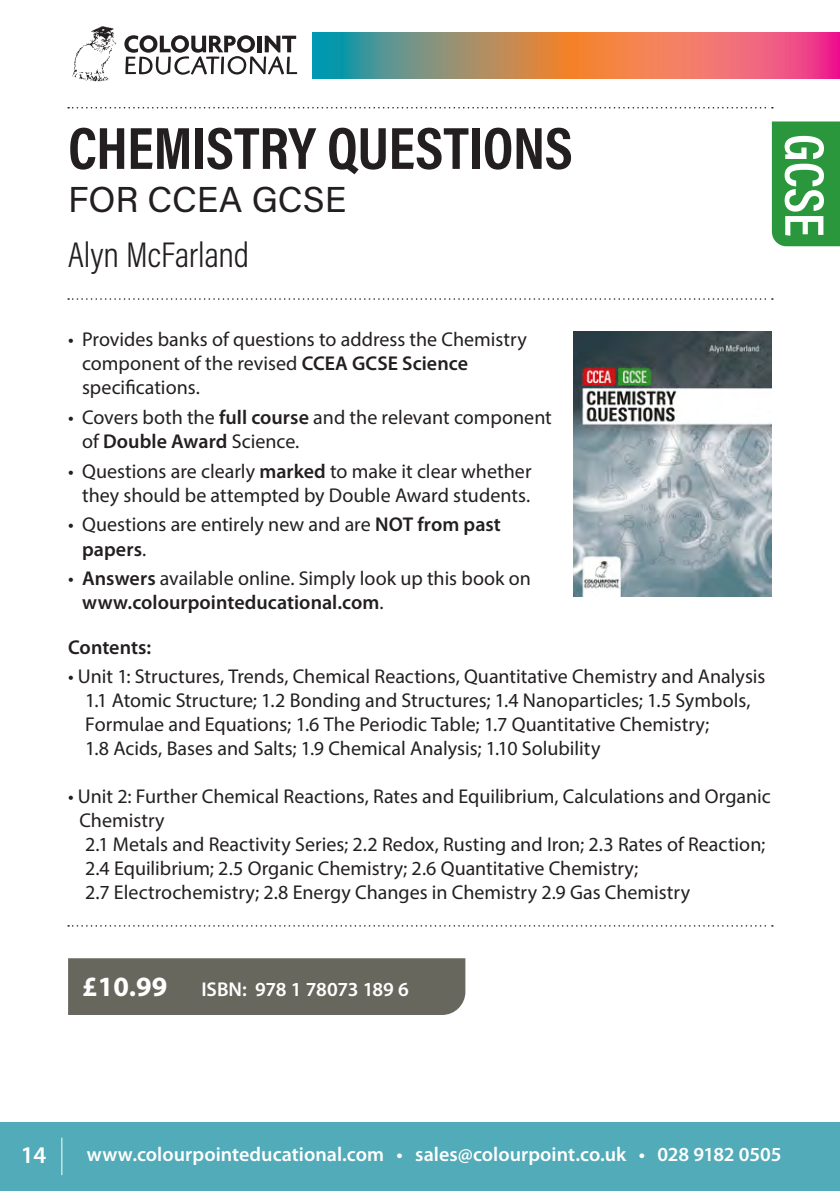
<style>
.page{position:relative;width:840px;height:1191px;background:#fff}
.page>*{position:absolute;margin:0;border:0;box-sizing:border-box;transform-origin:0 0}
.t1{font:700 60px "Acumin Pro Cond";letter-spacing:-.005em;color:#231f20}
.t2{font:600 56.2px "Acumin Pro Cond";color:#fff}
.Box_Body{font:300 36px "Acumin Pro Cond";letter-spacing:-.005em;color:#231f20}
.t3{font:36px "Acumin Pro";color:#231f20}
.t4{font:600 24px "Myriad Pro";color:#fff}
.Panel_bullets{font:20px/24px "Myriad Pro";color:#231f20}
.t5{font:600 20px "Myriad Pro";color:#fff}
.Panel_bullets-2{font:600 20px "Myriad Pro";letter-spacing:-.005em;color:#231f20}
.s1{font-weight:600}
.s2{font-weight:700;font-size:28px}
</style>
<div class="page">
<div style="left:0;top:1123px;width:839px;height:68px;background:#52abb8"></div>
<svg style="left:124px;top:35px;width:173px;height:40px"></svg>
<img style="left:72px;top:26px;width:45px;height:56px">
<svg style="left:68px;top:107px;width:704px;height:1px"></svg>
<svg style="left:68px;top:298px;width:704px;height:2px"></svg>
<hr style="left:61px;top:1137px;width:1px;height:38px;background:#fff">
<svg style="left:312px;top:33px;width:527px;height:45px;background:#bb7d6e"></svg>
<svg style="left:68px;top:925px;width:704px;height:1px"></svg>
<div style="left:68px;top:958px;width:397px;height:57px;background:#67675e"></div>
<div style="left:82px;top:974px;width:357px;height:21px;background:#67675e"></div>
<img style="left:573px;top:331px;width:198px;height:265px">
<div style="left:771px;top:121px;width:68px;height:125px;background:#2a973d"></div>
<p class="t1" style="left:68px;top:109px;width:506px">CHEMISTRY QUESTIONS</p>
<p class="t3" style="left:68px;top:175px;width:279px">FOR CCEA GCSE</p>
<p class="Box_Body" style="left:68px;top:231px;width:182px">Alyn McFarland</p>
<p class="t2" style="left:841px;top:134px;width:105px;rotate:90deg">GCSE</p>
<p class="Panel_bullets" style="left:82px;top:327px;width:446px;text-indent:-14px">• Provides banks of questions to address the Chemistry component of the revised <span class="s1">CCEA GCSE Science </span>specifications.</p>
<p class="Panel_bullets" style="left:82px;top:405px;width:471px;text-indent:-14px">• Covers both the <span class="s1">full course</span> and the relevant component of <span class="s1">Double Award</span> Science.</p>
<p class="Panel_bullets" style="left:68px;top:459px;width:464px;text-align:right">• Questions are clearly <span class="s1">marked</span> to make it clear whether they should be attempted by Double Award students.</p>
<p class="Panel_bullets" style="left:82px;top:512px;width:420px;text-indent:-14px">• Questions are entirely new and are <span class="s1">NOT from past papers</span>.</p>
<p class="Panel_bullets" style="left:82px;top:566px;width:450px;text-indent:-14px">• <span class="s1">Answers</span> available online. Simply look up this book on <span class="s1">www.colourpointeducational.com</span>.</p>
<p class="Panel_bullets-2" style="left:68px;top:634px;width:85px">Contents:</p>
<p class="Panel_bullets" style="left:68px;top:664px;width:698px">• Unit 1: Structures, Trends, Chemical Reactions, Quantitative Chemistry and Analysis</p>
<p class="Panel_bullets" style="left:85px;top:688px;width:666px">1.1 Atomic Structure; 1.2 Bonding and Structures; 1.4 Nanoparticles; 1.5 Symbols,<br>Formulae and Equations; 1.6 The Periodic Table; 1.7 Quantitative Chemistry;<br>1.8 Acids, Bases and Salts; 1.9 Chemical Analysis; 1.10 Solubility</p>
<p class="Panel_bullets" style="left:79px;top:784px;width:692px;text-indent:-11px">• Unit 2: Further Chemical Reactions, Rates and Equilibrium, Calculations and Organic<br>Chemistry</p>
<p class="Panel_bullets" style="left:85px;top:832px;width:681px">2.1 Metals and Reactivity Series; 2.2 Redox, Rusting and Iron; 2.3 Rates of Reaction;<br>2.4 Equilibrium; 2.5 Organic Chemistry; 2.6 Quantitative Chemistry;<br>2.7 Electrochemistry; 2.8 Energy Changes in Chemistry 2.9 Gas Chemistry</p>
<p class="t5" style="left:82px;top:976px;width:328px"><span class="s2">£10.99</span> ISBN: 978 1 78073 189 6</p>
<p class="t4" style="left:21px;top:1140px;width:27px">14</p>
<p class="t5" style="left:87px;top:1141px;width:695px">www.colourpointeducational.com • sales@colourpoint.co.uk • 028 9182 0505</p>
</div>
